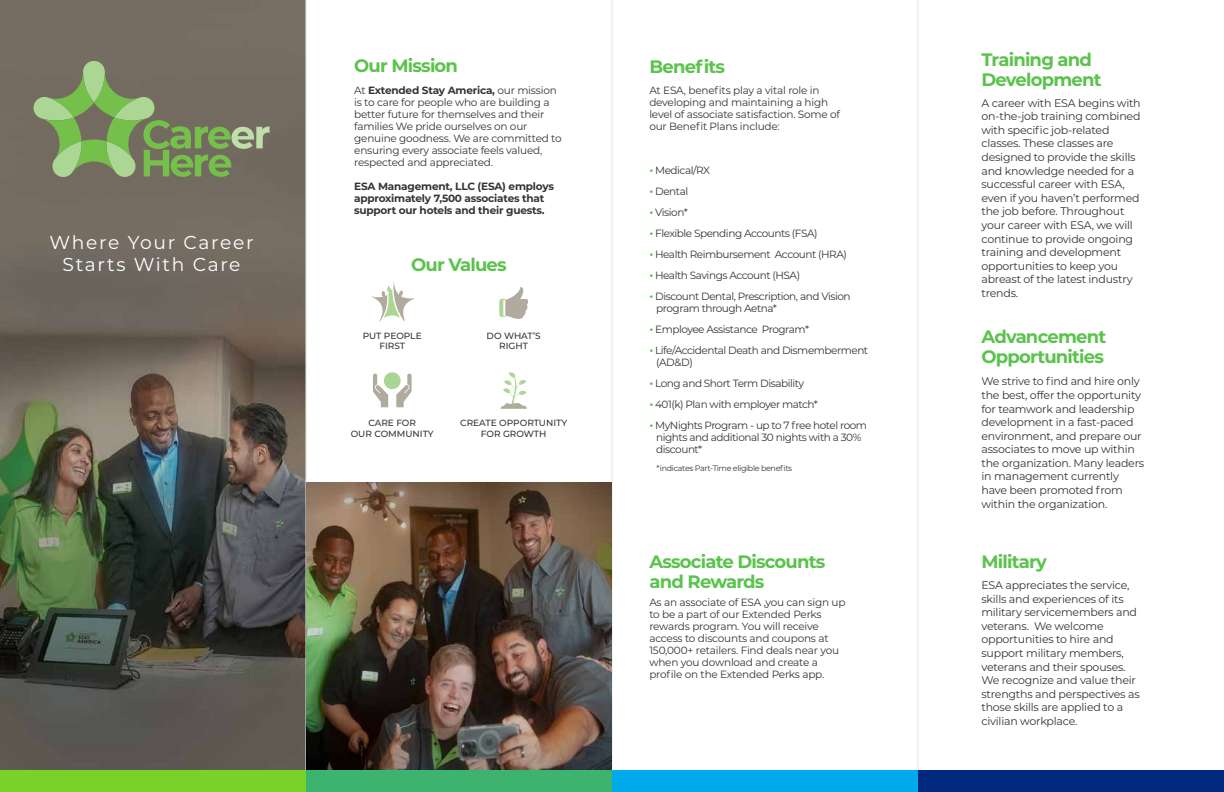
<style>
.page{position:relative;width:1224px;height:792px;background:#fff}
.page>*{position:absolute;margin:0;border:0;box-sizing:border-box;transform-origin:0 0}
.t1{font:18.7px/22.4px "Montserrat";letter-spacing:.09em;color:#fff;text-align:center}
.t2{font:700 18px/20px "Montserrat";letter-spacing:-.045em;color:#5ac34b}
.t3{font:11px/13.6px "Montserrat";letter-spacing:-.02em;color:#353434}
.t4{font:10.5px/12px "Montserrat";letter-spacing:-.035em;color:#353434}
.t5{font:700 10.5px/12px "Montserrat";letter-spacing:-.02em;color:#353434}
.t6{font:500 9px/10.5px "Montserrat";color:#353434;text-align:center}
.t7{font:8px "Montserrat";letter-spacing:-.045em;color:#353434}
.s1{font-weight:700}
.s2{font-weight:600;font-size:12px;color:#5ac34b}
</style>
<div class="page">
<img style="left:0;top:0;width:306px;height:770px">
<svg style="left:371px;top:281px;width:43px;height:41px"></svg>
<svg style="left:499px;top:287px;width:29px;height:32px"></svg>
<svg style="left:501px;top:372px;width:26px;height:37px"></svg>
<svg style="left:373px;top:372px;width:39px;height:35px"></svg>
<svg style="left:32px;top:61px;width:238px;height:118px;background:#7b8a62"></svg>
<hr style="left:306px;top:0;width:1px;height:792px;background:#e5e5e5">
<hr style="left:612px;top:0;width:1px;height:792px;background:#e5e5e5">
<hr style="left:918px;top:0;width:1px;height:792px;background:#e5e5e5">
<img style="left:306px;top:482px;width:306px;height:288px">
<div style="left:0;top:770px;width:306px;height:22px;background:#78d228"></div>
<div style="left:306px;top:770px;width:306px;height:22px;background:#3cb36e"></div>
<div style="left:612px;top:770px;width:306px;height:22px;background:#00aaeb"></div>
<div style="left:918px;top:770px;width:306px;height:22px;background:#00287d"></div>
<h1 class="t1" style="left:50px;top:230px;width:206px">Where Your Career<br>Starts With Care</h1>
<h2 class="t2" style="left:354px;top:55px;width:105px">Our Mission</h2>
<p class="t4" style="left:354px;top:84px;width:209px">At <span class="s1">Extended Stay America,</span> our mission is to care for people who are building a better future for themselves and their families We pride ourselves on our genuine goodness. We are committed to ensuring every associate feels valued, respected and appreciated.</p>
<p class="t5" style="left:354px;top:180px;width:201px">ESA Management, LLC (ESA) employs approximately 7,500 associates that support our hotels and their guests.</p>
<h2 class="t2" style="left:411px;top:253px;width:97px">Our Values</h2>
<p class="t6" style="left:363px;top:330px;width:60px">PUT PEOPLE<br>FIRST</p>
<p class="t6" style="left:487px;top:330px;width:56px">DO WHAT’S<br>RIGHT</p>
<p class="t6" style="left:351px;top:417px;width:85px">CARE FOR<br>OUR COMMUNITY</p>
<p class="t6" style="left:460px;top:417px;width:108px">CREATE OPPORTUNITY<br>FOR GROWTH</p>
<h2 class="t2" style="left:650px;top:55px;width:77px">Benefits</h2>
<p class="t4" style="left:649px;top:84px;width:192px">At ESA, benefits play a vital role in developing and maintaining a high level of associate satisfaction. Some of our Benefit Plans include:</p>
<p class="t4" style="left:649px;top:164px;width:62px"><span class="s2">•</span> Medical/RX</p>
<p class="t4" style="left:649px;top:185px;width:40px"><span class="s2">•</span> Dental</p>
<p class="t4" style="left:649px;top:206px;width:40px"><span class="s2">•</span> Vision*</p>
<p class="t4" style="left:649px;top:227px;width:170px"><span class="s2">•</span> Flexible Spending Accounts (FSA)</p>
<p class="t4" style="left:649px;top:248px;width:199px"><span class="s2">•</span> Health Reimbursement Account (HRA)</p>
<p class="t4" style="left:649px;top:269px;width:152px"><span class="s2">•</span> Health Savings Account (HSA)</p>
<p class="t4" style="left:656px;top:290px;width:196px;text-indent:-7px"><span class="s2">•</span> Discount Dental, Prescription, and Vision program through Aetna*</p>
<p class="t4" style="left:649px;top:323px;width:161px"><span class="s2">•</span> Employee Assistance Program*</p>
<p class="t4" style="left:656px;top:344px;width:214px;text-indent:-7px"><span class="s2">•</span> Life/Accidental Death and Dismemberment (AD&amp;D)</p>
<p class="t4" style="left:649px;top:377px;width:156px"><span class="s2">•</span> Long and Short Term Disability</p>
<p class="t4" style="left:649px;top:398px;width:170px"><span class="s2">•</span> 401(k) Plan with employer match*</p>
<p class="t4" style="left:656px;top:419px;width:212px;text-indent:-7px"><span class="s2">•</span> MyNights Program - up to 7 free hotel room nights and additional 30 nights with a 30% discount*</p>
<p class="t7" style="left:657px;top:463px;width:137px">*indicates Part-Time eligible benefits</p>
<h2 class="t2" style="left:650px;top:550px;width:177px">Associate Discounts and Rewards</h2>
<p class="t4" style="left:649px;top:596px;width:198px">As an associate of ESA ,you can sign up to be a part of our Extended Perks rewards program. You will receive access to discounts and coupons at 150,000+ retailers. Find deals near you when you download and create a profile on the Extended Perks app.</p>
<h2 class="t2" style="left:981px;top:49px;width:122px">Training and<br>Development</h2>
<p class="t3" style="left:981px;top:96px;width:161px">A career with ESA begins with on-the-job training combined with specific job-related classes. These classes are designed to provide the skills and knowledge needed for a successful career with ESA, even if you haven’t performed the job before. Throughout your career with ESA, we will continue to provide ongoing training and development opportunities to keep you abreast of the latest industry trends.</p>
<h2 class="t2" style="left:981px;top:325px;width:126px">Advancement<br>Opportunities</h2>
<p class="t3" style="left:981px;top:374px;width:164px">We strive to find and hire only the best, offer the opportunity for teamwork and leadership development in a fast-paced environment, and prepare our associates to move up within the organization. Many leaders in management currently have been promoted from within the organization.</p>
<h2 class="t2" style="left:981px;top:550px;width:67px">Military</h2>
<p class="t3" style="left:981px;top:578px;width:160px">ESA appreciates the service, skills and experiences of its military servicemembers and veterans. We welcome opportunities to hire and support military members, veterans and their spouses.<br>We recognize and value their strengths and perspectives as those skills are applied to a civilian workplace.</p>
</div>
